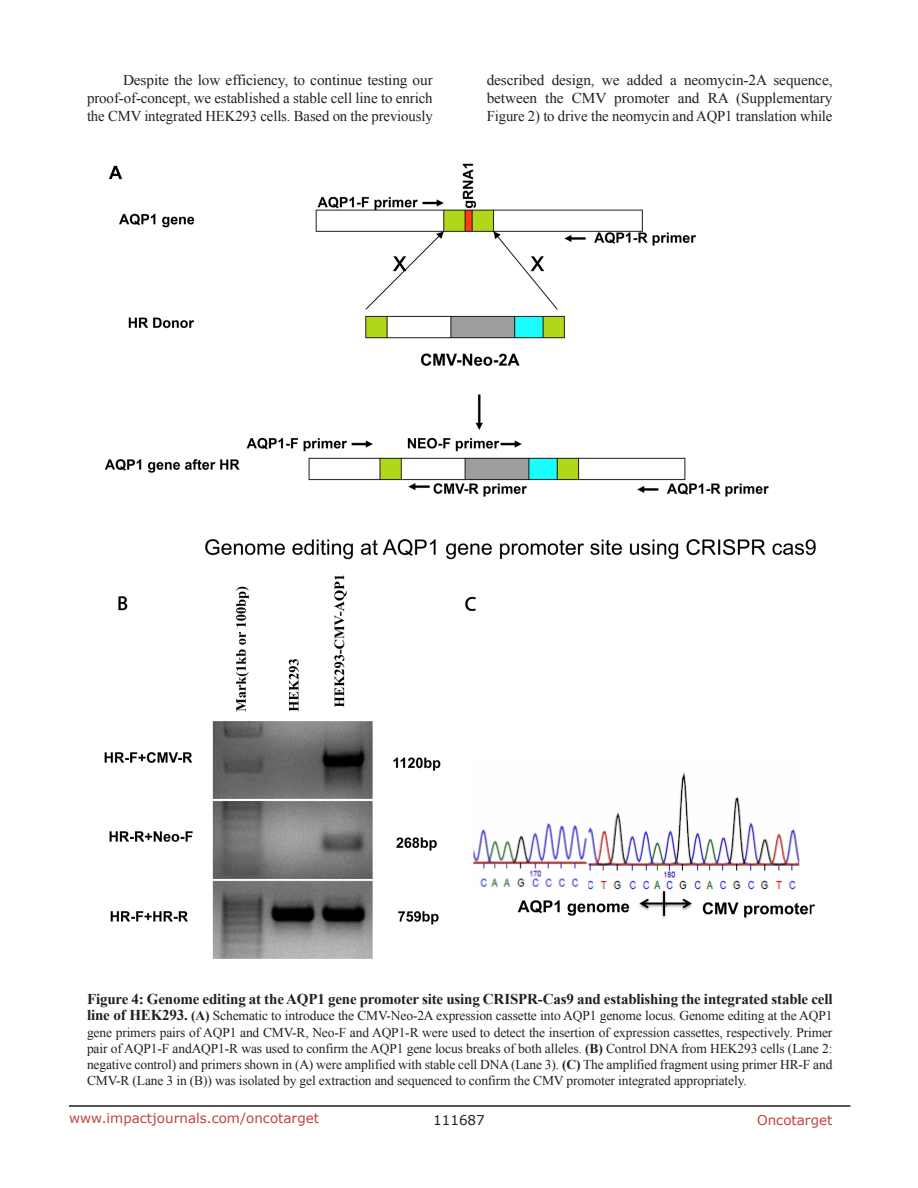
<style>
.page{position:relative;width:918px;height:1188px;background:#fff}
.page>*{position:absolute;margin:0;border:0;box-sizing:border-box;transform-origin:0 0}
.BodyText{font:15px/18px "Times New Roman";letter-spacing:-.005em;color:#231f20;text-align:justify}
.figuretext{font:700 15px "Times New Roman";letter-spacing:-.01em;color:#231f20}
.figuretext-2{font:13.5px/16.2px "Times New Roman";letter-spacing:-.01em;color:#231f20;text-align:justify}
.t1{font:13.5px "Verdana";color:#c24141}
.t2{font:13.5px "Verdana";color:#231f20}
.s1{font-weight:700;font-size:15px}
.s2{font-weight:700}
</style>
<div class="page">
<hr style="left:69px;top:1105px;width:781px;height:2px;background:#231f20">
<img style="left:104px;top:163px;width:712px;height:796px">
<p class="BodyText" style="left:87px;top:71px;width:347px;text-indent:36px">Despite the low efficiency, to continue testing our proof-of-concept, we established a stable cell line to enrich the CMV integrated HEK293 cells. Based on the previously</p>
<p class="BodyText" style="left:487px;top:71px;width:347px">described design, we added a neomycin-2A sequence, between the CMV promoter and RA (Supplementary Figure 2) to drive the neomycin and AQP1 translation while</p>
<p class="figuretext" style="left:87px;top:989px;width:747px">Figure 4: Genome editing at the AQP1 gene promoter site using CRISPR-Cas9 and establishing the integrated stable cell</p>
<p class="figuretext-2" style="left:87px;top:1008px;width:747px"><span class="s1">line of HEK293.</span> <span class="s2">(A)</span> Schematic to introduce the CMV-Neo-2A expression cassette into AQP1 genome locus. Genome editing at the AQP1 gene primers pairs of AQP1 and CMV-R, Neo-F and AQP1-R were used to detect the insertion of expression cassettes, respectively. Primer pair of AQP1-F andAQP1-R was used to confirm the AQP1 gene locus breaks of both alleles. <span class="s2">(B)</span> Control DNA from HEK293 cells (Lane 2: negative control) and primers shown in (A) were amplified with stable cell DNA (Lane 3). <span class="s2">(C)</span> The amplified fragment using primer HR-F and CMV-R (Lane 3 in (B)) was isolated by gel extraction and sequenced to confirm the CMV promoter integrated appropriately.</p>
<p class="t1" style="left:69px;top:1109px;width:252px">www.impactjournals.com/oncotarget</p>
<p class="t2" style="left:433px;top:1111px;width:53px">111687</p>
<p class="t1" style="left:757px;top:1111px;width:77px">Oncotarget</p>
</div>
